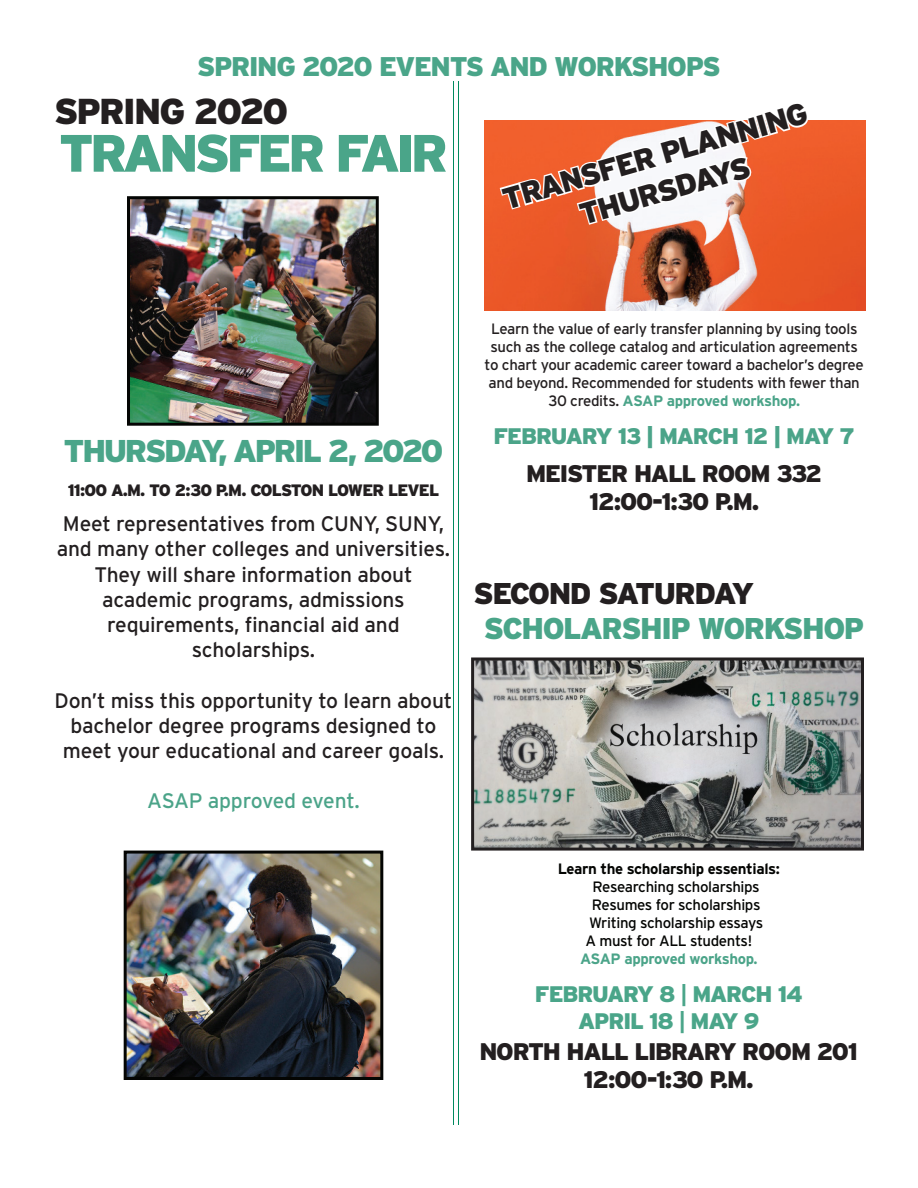
<style>
.page{position:relative;width:918px;height:1188px;background:#fff}
.page>*{position:absolute;margin:0;border:0;box-sizing:border-box;transform-origin:0 0}
.t1{font:900 52.5px "Interstate";letter-spacing:-.075em;color:#4aa589}
.t2{font:900 36px "Interstate";letter-spacing:-.05em;color:#231f20}
.t3{font:900 31.5px "Interstate";letter-spacing:-.075em;color:#4aa589}
.t4{font:900 30px/36px "Interstate";letter-spacing:-.06em;color:#231f20;text-align:center}
.t5{font:900 30px "Interstate";letter-spacing:-.05em;color:#4aa589}
.t6{font:900 27px "Interstate";letter-spacing:-.05em;color:#4aa589}
.t7{font:900 24px/28.8px "Interstate";letter-spacing:-.05em;color:#231f20;text-align:center}
.t8{font:900 22.5px/27px "Interstate";letter-spacing:-.05em;color:#4aa589;text-align:center}
.t9{font:900 22.5px "Interstate";letter-spacing:-.05em;color:#4ba489}
.t10{font:21px/25.2px "Interstate";letter-spacing:-.01em;color:#231f20;text-align:center}
.t11{font:21px "Interstate";letter-spacing:-.02em;color:#4ba489}
.t12{font:900 16.5px "Interstate";letter-spacing:-.05em;color:#231f20}
.t13{font:15px/18px "Interstate";letter-spacing:-.025em;color:#231f20;text-align:center}
.t14{font:15px "Interstate";letter-spacing:-.025em;color:#040503}
.t15{font:700 15px "Interstate";letter-spacing:-.025em;color:#040503}
.t16{font:700 15px "Interstate";letter-spacing:-.025em;color:#4ba489}
.s1{font-weight:700;color:#4ba489}
.s2{font-weight:700}
</style>
<div class="page">
<hr style="left:453px;top:81px;width:1px;height:1044px;background:#008a5e">
<hr style="left:458px;top:81px;width:1px;height:1044px;background:#008a5e">
<img style="left:131px;top:200px;width:244px;height:222px">
<div style="left:127px;top:196px;width:252px;height:230px;border:3px solid #040503"></div>
<img style="left:128px;top:855px;width:251px;height:221px">
<div style="left:124px;top:851px;width:259px;height:229px;border:3px solid #040503"></div>
<img style="left:484px;top:120px;width:382px;height:191px">
<svg style="left:498px;top:120px;width:312px;height:107px"></svg>
<img style="left:475px;top:661px;width:385px;height:186px">
<div style="left:471px;top:657px;width:393px;height:194px;border:3px solid #231f20"></div>
<p class="t6" style="left:197px;top:51px;width:525px">SPRING 2020 EVENTS AND WORKSHOPS</p>
<h2 class="t2" style="left:54px;top:91px;width:236px">SPRING 2020</h2>
<h1 class="t1" style="left:59px;top:123px;width:391px">TRANSFER FAIR</h1>
<h3 class="t4" style="left:498px;top:182px;width:318px;rotate:-16deg">TRANSFER PLANNING<br>THURSDAYS</h3>
<h3 class="t3" style="left:64px;top:433px;width:381px">THURSDAY, APRIL 2, 2020</h3>
<p class="t12" style="left:68px;top:480px;width:373px">11:00 A.M. TO 2:30 P.M. COLSTON LOWER LEVEL</p>
<p class="t10" style="left:57px;top:511px;width:395px">Meet representatives from CUNY, SUNY, and many other colleges and universities.<br>They will share information about academic programs, admissions requirements, financial aid and scholarships.</p>
<p class="t10" style="left:55px;top:688px;width:399px">Don’t miss this opportunity to learn about bachelor degree programs designed to meet your educational and career goals.</p>
<p class="t11" style="left:147px;top:789px;width:214px">ASAP approved event.</p>
<p class="t13" style="left:485px;top:320px;width:381px">Learn the value of early transfer planning by using tools such as the college catalog and articulation agreements to chart your academic career toward a bachelor’s degree and beyond. Recommended for students with fewer than 30 credits. <span class="s1">ASAP approved workshop.</span></p>
<p class="t9" style="left:494px;top:423px;width:363px">FEBRUARY 13 | MARCH 12 | MAY 7</p>
<p class="t7" style="left:526px;top:458px;width:298px">MEISTER HALL ROOM 332<br>12:00-1:30 P.M.</p>
<h3 class="t4" style="left:474px;top:575px;width:282px">SECOND SATURDAY</h3>
<h3 class="t5" style="left:484px;top:611px;width:382px">SCHOLARSHIP WORKSHOP</h3>
<p class="t15" style="left:558px;top:861px;width:224px">Learn the scholarship essentials:</p>
<p class="t14" style="left:593px;top:879px;width:169px">Researching scholarships</p>
<p class="t14" style="left:592px;top:897px;width:170px">Resumes for scholarships</p>
<p class="t14" style="left:589px;top:915px;width:176px">Writing scholarship essays</p>
<p class="t14" style="left:586px;top:933px;width:168px">A must for ALL students!</p>
<p class="t16" style="left:580px;top:951px;width:179px">ASAP approved workshop.</p>
<p class="t8" style="left:535px;top:980px;width:269px">FEBRUARY 8 <span class="s2">|</span> MARCH 14<br>APRIL 18 <span class="s2">|</span> MAY 9</p>
<p class="t7" style="left:479px;top:1037px;width:380px">NORTH HALL LIBRARY ROOM 201<br>12:00-1:30 P.M.</p>
</div>
